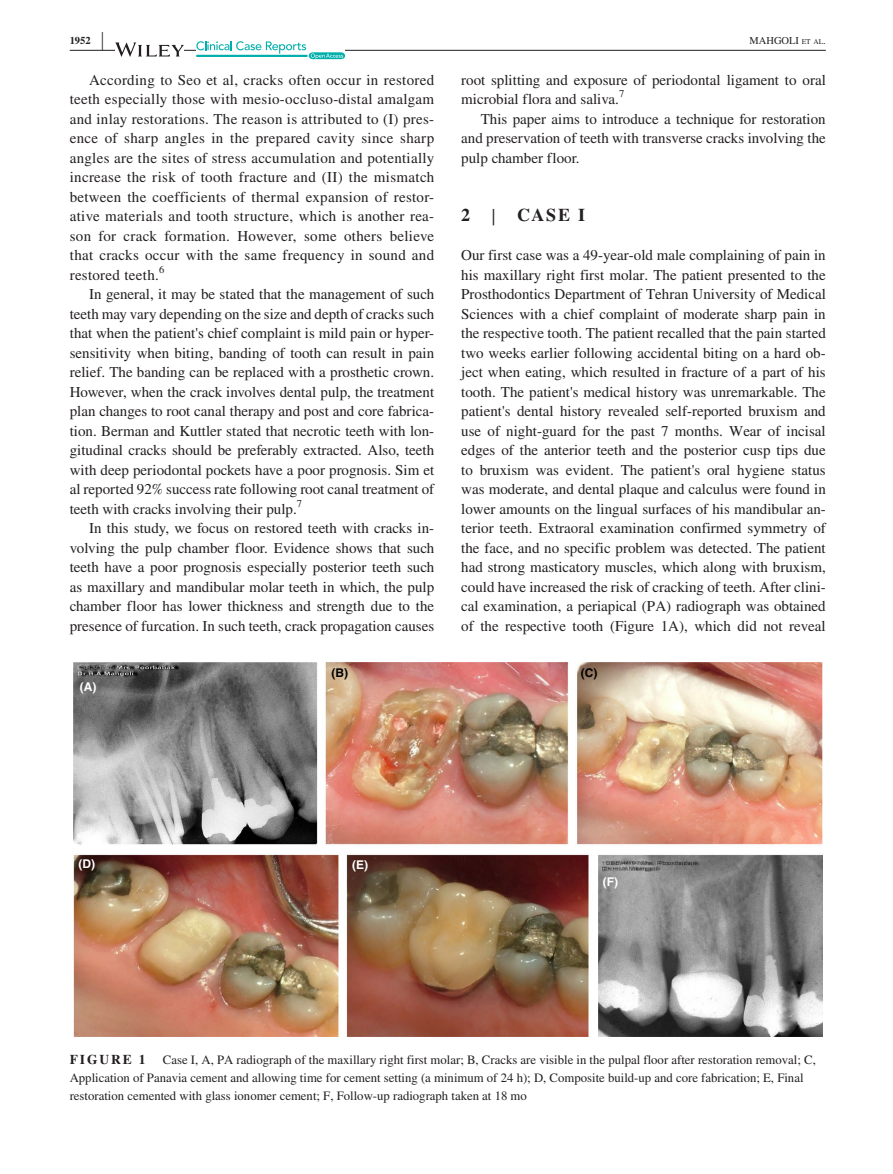
<style>
.page{position:relative;width:893px;height:1174px;background:#fff}
.page>*{position:absolute;margin:0;border:0;box-sizing:border-box;transform-origin:0 0}
.t1{font:700 25.95px "STIX";color:#231f20;scale:.36 1}
.t2{font:700 18px "STIX";color:#231f20}
.t3{font:15px/19.5px "STIX";color:#231f20;text-align:justify}
.t4{font:700 13.5px "STIX";letter-spacing:.14em;color:#231f20}
.t5{font:12.75px/18px "STIX";color:#231f20}
.t6{font:700 12px "Helvetica";color:#fff}
.t7{font:700 12px "Helvetica";color:#000}
.t8{font:10.5px "STIX";color:#231f20}
.t9{font:700 10.5px "STIX";color:#231f20}
.t10{font:10.5px "STIX";color:#231f20}
.s1{font-size:7.35px}
.s2{font-weight:400;font-size:23.7px}
</style>
<div class="page">
<hr style="left:70px;top:50px;width:756px;height:1px;background:#231f20">
<svg style="left:115px;top:42px;width:69px;height:15px"></svg>
<svg style="left:196px;top:41px;width:149px;height:18px"></svg>
<img style="left:73px;top:662px;width:749px;height:374px">
<p class="t9" style="left:70px;top:34px;width:22px">1952</p>
<h1 class="t1" style="left:102px;top:26px;width:7px">|</h1>
<p class="t8" style="left:750px;top:33px;width:78px">MAHGOLI <span class="s1">et al</span> .</p>
<p class="t3" style="left:70px;top:71px;width:366px;text-indent:20px">According to Seo et al, cracks often occur in restored teeth especially those with mesio‐occluso‐distal amalgam and inlay restorations. The reason is attributed to (I) pres&shy;ence of sharp angles in the prepared cavity since sharp angles are the sites of stress accumulation and potentially increase the risk of tooth fracture and (II) the mismatch between the coefficients of thermal expansion of restor&shy;ative materials and tooth structure, which is another rea&shy;son for crack formation. However, some others believe that cracks occur with the same frequency in sound and restored teeth.</p>
<p class="t3" style="left:461px;top:71px;width:366px">root splitting and exposure of periodontal ligament to oral microbial flora and saliva.</p>
<p class="t10" style="left:619px;top:87px;width:7px">7</p>
<p class="t3" style="left:461px;top:110px;width:366px;text-indent:20px">This paper aims to introduce a technique for restoration and preservation of teeth with transverse cracks involving the pulp chamber floor.</p>
<p class="t2" style="left:461px;top:204px;width:125px">2 <span class="s2">|</span> CASE I</p>
<p class="t3" style="left:461px;top:246px;width:366px">Our first case was a 49‐year‐old male complaining of pain in his maxillary right first molar. The patient presented to the Prosthodontics Department of Tehran University of Medical Sciences with a chief complaint of moderate sharp pain in the respective tooth. The patient recalled that the pain started two weeks earlier following accidental biting on a hard ob&shy;ject when eating, which resulted in fracture of a part of his tooth. The patient's medical history was unremarkable. The patient's dental history revealed self‐reported bruxism and use of night‐guard for the past 7 months. Wear of incisal edges of the anterior teeth and the posterior cusp tips due to bruxism was evident. The patient's oral hygiene status was moderate, and dental plaque and calculus were found in lower amounts on the lingual surfaces of his mandibular an&shy;terior teeth. Extraoral examination confirmed symmetry of the face, and no specific problem was detected. The patient had strong masticatory muscles, which along with bruxism, could have increased the risk of cracking of teeth. After clini&shy;cal examination, a periapical (PA) radiograph was obtained of the respective tooth (Figure 1A), which did not reveal</p>
<p class="t10" style="left:159px;top:262px;width:7px">6</p>
<p class="t3" style="left:70px;top:285px;width:366px;text-indent:20px">In general, it may be stated that the management of such teeth may vary depending on the size and depth of cracks such that when the patient's chief complaint is mild pain or hyper&shy;sensitivity when biting, banding of tooth can result in pain relief. The banding can be replaced with a prosthetic crown.<br>However, when the crack involves dental pulp, the treatment plan changes to root canal therapy and post and core fabrica&shy;tion. Berman and Kuttler stated that necrotic teeth with lon&shy;gitudinal cracks should be preferably extracted. Also, teeth with deep periodontal pockets have a poor prognosis. Sim et al reported 92% success rate following root canal treatment of teeth with cracks involving their pulp.</p>
<p class="t10" style="left:297px;top:496px;width:7px">7</p>
<p class="t3" style="left:70px;top:519px;width:366px;text-indent:20px">In this study, we focus on restored teeth with cracks in&shy;volving the pulp chamber floor. Evidence shows that such teeth have a poor prognosis especially posterior teeth such as maxillary and mandibular molar teeth in which, the pulp chamber floor has lower thickness and strength due to the presence of furcation. In such teeth, crack propagation causes</p>
<p class="t6" style="left:80px;top:680px;width:18px">(A)</p>
<p class="t7" style="left:331px;top:665px;width:18px">(B)</p>
<p class="t7" style="left:581px;top:666px;width:18px">(C)</p>
<p class="t6" style="left:79px;top:856px;width:18px">(D)</p>
<p class="t6" style="left:352px;top:857px;width:17px">(E)</p>
<p class="t6" style="left:603px;top:874px;width:17px">(F)</p>
<p class="t4" style="left:70px;top:1051px;width:77px">FIGURE 1</p>
<p class="t5" style="left:70px;top:1051px;width:748px;text-indent:93px">Case I, A, PA radiograph of the maxillary right first molar; B, Cracks are visible in the pulpal floor after restoration removal; C,<br>Application of Panavia cement and allowing time for cement setting (a minimum of 24 h); D, Composite build‐up and core fabrication; E, Final restoration cemented with glass ionomer cement; F, Follow‐up radiograph taken at 18 mo</p>
</div>
